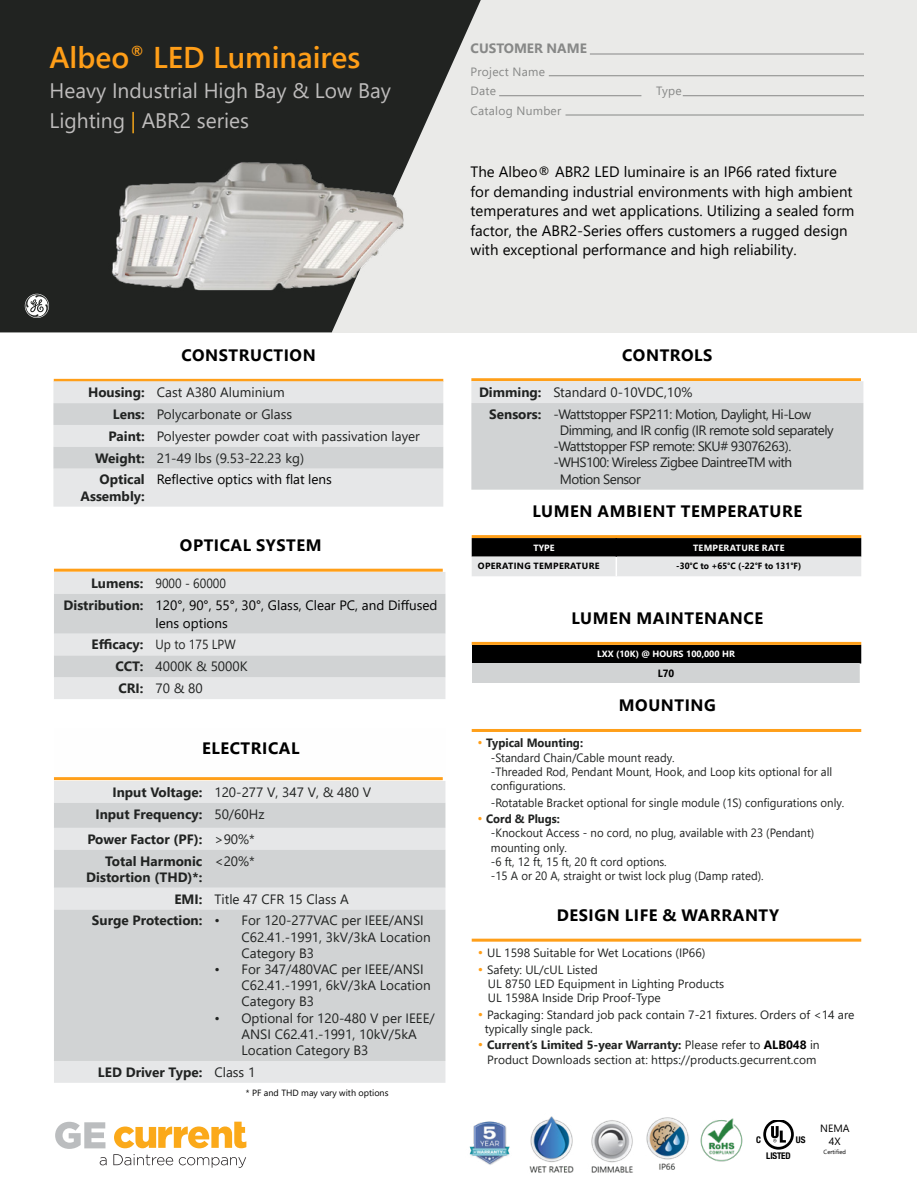
<style>
.page{position:relative;width:918px;height:1188px;background:#fff}
.page>*{position:absolute;margin:0;border:0;box-sizing:border-box;transform-origin:0 0}
.t1{font:600 30px "Segoe UI";color:#ff9e18}
.t2{font:21px/30px "Segoe UI";color:#bebcbc}
.t3{font:700 16.5px "Segoe UI";letter-spacing:.035em;color:#000}
.t4{font:15px/19.5px "Segoe UI";color:#000}
.t5{font:13.5px/16.2px "Segoe UI";color:#212322}
.t6{font:13.5px/21.9px "Segoe UI";letter-spacing:-.04em;color:#212322}
.t7{font:700 13.5px/21.9px "Segoe UI";color:#212322}
.t8{font:13.5px/18px "Segoe UI";color:#000}
.t9{font:700 13.5px "Segoe UI";color:#878887}
.t10{font:13.2px "Segoe UI";color:#212322;scale:.92 1}
.t11{font:12px/14.4px "Segoe UI";color:#212322;scale:.95 1}
.t12{font:12px/14.4px "Segoe UI";color:#212322}
.t13{font:12px/19.5px "Segoe UI";letter-spacing:.02em;color:#878887}
.t14{font:10.5px/12.6px "Segoe UI";color:#000;text-align:center}
.t15{font:700 10.5px "Segoe UI";color:#000;scale:.95 1}
.t16{font:700 condensed 9.15px "Helvetica Neue";letter-spacing:-.02em;color:#000}
.t17{font:700 9px "Segoe UI";color:#fff}
.t18{font:9px "Segoe UI";color:#000}
.t19{font:700 9px "Segoe UI";color:#000;scale:.95 1}
.t20{font:700 9px "Segoe UI";letter-spacing:.035em;color:#000}
.t21{font:700 9px "Segoe UI";letter-spacing:.035em;color:#fff}
.t22{font:6px "Segoe UI";color:#000}
.s1{color:#fba919}
.s2{font-weight:700}
.s3{font-weight:700;font-size:13.5px}
.s4{font-weight:700;color:#212322}
.s5{font-weight:400}
.s6{font-size:13.5px;color:#ff9f19}
.s7{font-weight:700;color:#000}
</style>
<div class="page">
<div style="left:0;top:0;width:917px;height:332px;background:#eaeae8"></div>
<svg style="left:0;top:0;width:481px;height:332px;fill:#212321"></svg>
<svg style="left:25px;top:294px;width:24px;height:24px"></svg>
<img style="left:700px;top:1118px;width:43px;height:44px">
<svg style="left:100px;top:1157px;width:7px;height:8px"></svg>
<svg style="left:113px;top:1154px;width:60px;height:11px"></svg>
<svg style="left:179px;top:1157px;width:67px;height:11px"></svg>
<svg style="left:55px;top:1122px;width:50px;height:27px"></svg>
<svg style="left:114px;top:1122px;width:132px;height:26px"></svg>
<hr style="left:549px;top:75px;width:315px;height:1px;background:#878887">
<hr style="left:499px;top:95px;width:142px;height:1px;background:#878887">
<hr style="left:683px;top:95px;width:181px;height:1px;background:#878887">
<hr style="left:566px;top:115px;width:298px;height:1px;background:#878887">
<hr style="left:590px;top:54px;width:274px;height:1px;background:#878887">
<svg style="left:763px;top:1120px;width:31px;height:30px"></svg>
<hr style="left:54px;top:569px;width:389px;height:3px;background:#ff9f19">
<hr style="left:54px;top:379px;width:389px;height:3px;background:#ff9f19">
<div style="left:53px;top:381px;width:390px;height:126px;background:#e6e7e8"></div>
<svg style="left:53px;top:403px;width:390px;height:66px;background:#d8dadb"></svg>
<hr style="left:471px;top:378px;width:390px;height:3px;background:#ff9f19">
<svg style="left:471px;top:381px;width:392px;height:109px;background:#d5d7d8"></svg>
<hr style="left:472px;top:535px;width:389px;height:3px;background:#ff9f19">
<svg style="left:472px;top:538px;width:389px;height:38px;background:#777778"></svg>
<hr style="left:472px;top:642px;width:389px;height:3px;background:#ff9f19">
<div style="left:472px;top:645px;width:389px;height:18px;background:#000"></div>
<div style="left:472px;top:663px;width:389px;height:20px;background:#d1d3d4"></div>
<svg style="left:860px;top:663px;width:1px;height:20px"></svg>
<hr style="left:54px;top:777px;width:389px;height:3px;background:#ff9f19">
<div style="left:54px;top:781px;width:391px;height:302px;background:#e6e7e8"></div>
<svg style="left:54px;top:803px;width:391px;height:258px;background:#d4d6d7"></svg>
<hr style="left:472px;top:729px;width:389px;height:3px;background:#ff9f19">
<hr style="left:472px;top:939px;width:389px;height:3px;background:#ff9f19">
<img style="left:469px;top:1121px;width:41px;height:44px">
<img style="left:646px;top:1117px;width:43px;height:53px">
<img style="left:529px;top:1116px;width:104px;height:57px">
<img style="left:91px;top:120px;width:325px;height:213px">
<div style="left:54px;top:572px;width:391px;height:127px;background:#e6e7e8"></div>
<svg style="left:54px;top:594px;width:391px;height:83px;background:#d6d8d9"></svg>
<h1 class="t1" style="left:50px;top:29px;width:312px">Albeo<sup>®</sup> LED Luminaires</h1>
<h2 class="t2" style="left:50px;top:74px;width:343px">Heavy Industrial High Bay &amp; Low Bay<br>Lighting <span class="s1">|</span> ABR2 series</h2>
<p class="t9" style="left:471px;top:36px;width:118px">CUSTOMER NAME</p>
<p class="t13" style="left:471px;top:61px;width:76px">Project Name<br>Date</p>
<p class="t13" style="left:471px;top:100px;width:92px">Catalog Number</p>
<p class="t13" style="left:656px;top:80px;width:27px">Type</p>
<p class="t4" style="left:471px;top:161px;width:386px">The Albeo® ABR2 LED luminaire is an IP66 rated fixture for demanding industrial environments with high ambient temperatures and wet applications. Utilizing a sealed form factor, the ABR2-Series offers customers a rugged design with exceptional performance and high reliability.</p>
<p class="t3" style="left:181px;top:339px;width:136px">CONSTRUCTION</p>
<p class="t5" style="left:88px;top:383px;width:198px"><span class="s2">Housing:</span> Cast A380 Aluminium</p>
<p class="t5" style="left:113px;top:405px;width:181px"><span class="s2">Lens:</span> Polycarbonate or Glass</p>
<p class="t5" style="left:109px;top:427px;width:313px"><span class="s2">Paint:</span> Polyester powder coat with passivation layer</p>
<p class="t5" style="left:95px;top:449px;width:211px"><span class="s2">Weight:</span> 21-49 lbs (9.53-22.23 kg)</p>
<p class="t7" style="left:99px;top:468px;width:47px">Optical</p>
<p class="t7" style="left:81px;top:484px;width:66px">Assembly:</p>
<p class="t8" style="left:157px;top:469px;width:177px">Reflective optics with flat lens</p>
<p class="t3" style="left:180px;top:530px;width:143px">OPTICAL SYSTEM</p>
<p class="t10" style="left:91px;top:571px;width:148px"><span class="s3">Lumens:</span> 9000 - 60000</p>
<p class="t8" style="left:156px;top:595px;width:284px;text-indent:-92px"><span class="s4">Distribution:</span> 120°, 90°, 55°, 30°, Glass, Clear PC, and Diffused lens options</p>
<p class="t10" style="left:92px;top:632px;width:158px"><span class="s3">Efficacy:</span> Up to 175 LPW</p>
<p class="t5" style="left:116px;top:654px;width:133px;line-height:21.9px"><span class="s2">CCT:</span> 4000K &amp; 5000K<br><span class="s2">CRI:</span> 70 &amp; 80</p>
<p class="t3" style="left:202px;top:733px;width:99px">ELECTRICAL</p>
<p class="t7" style="left:95px;top:780px;width:277px;text-indent:17px">Input Voltage: <span class="s5">120-277 V, 347 V, &amp; 480 V<br></span>Input Frequency: <span class="s5">50/60Hz</span></p>
<p class="t7" style="left:105px;top:827px;width:151px;text-indent:-18px">Power Factor (PF): <span class="s5">&gt;90%*<br></span>Total Harmonic</p>
<p class="t7" style="left:86px;top:865px;width:118px">Distortion (THD)*:</p>
<p class="t5" style="left:214px;top:851px;width:42px">&lt;20%*</p>
<p class="t7" style="left:92px;top:887px;width:258px;text-indent:82px">EMI: <span class="s5">Title 47 CFR 15 Class A<br></span>Surge Protection: <span class="s5">•</span></p>
<p class="t5" style="left:241px;top:911px;width:191px">For 120-277VAC per IEEE/ANSI<br>C62.41.-1991, 3kV/3kA Location<br>Category B3</p>
<p class="t5" style="left:241px;top:960px;width:191px;text-indent:-27px">• For 347/480VAC per IEEE/ANSI<br>C62.41.-1991, 6kV/3kA Location<br>Category B3</p>
<p class="t5" style="left:241px;top:1008px;width:195px;text-indent:-27px">• Optional for 120-480 V per IEEE/<br>ANSI C62.41.-1991, 10kV/5kA<br>Location Category B3</p>
<p class="t7" style="left:98px;top:1060px;width:159px">LED Driver Type: <span class="s5">Class 1</span></p>
<p class="t18" style="left:246px;top:1085px;width:144px">* PF and THD may vary with options</p>
<p class="t3" style="left:622px;top:339px;width:92px">CONTROLS</p>
<p class="t6" style="left:489px;top:380px;width:323px;text-indent:-10px"><span class="s2">Dimming:</span> Standard 0-10VDC,10%<br><span class="s2">Sensors:</span> -Wattstopper FSP211: Motion, Daylight, Hi-Low</p>
<p class="t6" style="left:560px;top:418px;width:275px">Dimming, and IR config (IR remote sold separately</p>
<p class="t6" style="left:554px;top:434px;width:239px">-Wattstopper FSP remote: SKU# 93076263).</p>
<p class="t6" style="left:554px;top:451px;width:240px">-WHS100: Wireless Zigbee DaintreeTM with</p>
<p class="t6" style="left:560px;top:467px;width:82px">Motion Sensor</p>
<p class="t3" style="left:533px;top:496px;width:271px">LUMEN AMBIENT TEMPERATURE</p>
<p class="t17" style="left:533px;top:539px;width:23px">TYPE</p>
<p class="t21" style="left:693px;top:539px;width:93px">TEMPERATURE RATE</p>
<p class="t20" style="left:478px;top:558px;width:123px">OPERATING TEMPERATURE</p>
<p class="t19" style="left:676px;top:558px;width:133px">-30°C to +65°C (-22°F to 131°F)</p>
<p class="t3" style="left:572px;top:603px;width:193px">LUMEN MAINTENANCE</p>
<p class="t17" style="left:597px;top:646px;width:139px">LXX (10K) @ HOURS 100,000 HR</p>
<p class="t15" style="left:658px;top:663px;width:19px">L70</p>
<p class="t3" style="left:619px;top:690px;width:98px">MOUNTING</p>
<p class="t11" style="left:491px;top:735px;width:361px;text-indent:-13px"><span class="s6">•</span> <span class="s2">Typical Mounting:<br></span>-Standard Chain/Cable mount ready.<br>-Threaded Rod, Pendant Mount, Hook, and Loop kits optional for all configurations.</p>
<p class="t11" style="left:491px;top:794px;width:374px">-Rotatable Bracket optional for single module (1S) configurations only.</p>
<p class="t11" style="left:491px;top:810px;width:342px;text-indent:-13px"><span class="s6">•</span> <span class="s2">Cord &amp; Plugs:<br></span>-Knockout Access - no cord, no plug, available with 23 (Pendant) mounting only.<br>-6 ft, 12 ft, 15 ft, 20 ft cord options.<br>-15 A or 20 A, straight or twist lock plug (Damp rated).</p>
<p class="t3" style="left:557px;top:900px;width:224px">DESIGN LIFE &amp; WARRANTY</p>
<p class="t12" style="left:478px;top:945px;width:229px"><span class="s6">•</span> UL 1598 Suitable for Wet Locations (IP66)</p>
<p class="t12" style="left:488px;top:961px;width:238px;text-indent:-10px"><span class="s6">•</span> Safety: UL/cUL Listed<br>UL 8750 LED Equipment in Lighting Products<br>UL 1598A Inside Drip Proof-Type</p>
<p class="t12" style="left:485px;top:1006px;width:371px;text-indent:-7px"><span class="s6">•</span> Packaging: Standard job pack contain 7-21 fixtures. Orders of &lt;14 are typically single pack.</p>
<p class="t12" style="left:478px;top:1037px;width:343px;text-align:center"><span class="s6">•</span> <span class="s2">Current’s Limited 5-year Warranty:</span> Please refer to <span class="s7">ALB048</span> in<br>Product Downloads section at: https://products.gecurrent.com</p>
<p class="t16" style="left:756px;top:1132px;width:6px">C</p>
<p class="t16" style="left:796px;top:1132px;width:11px">US</p>
<p class="t16" style="left:766px;top:1148px;width:26px">LISTED</p>
<p class="t14" style="left:820px;top:1121px;width:31px">NEMA<br>4X</p>
<p class="t22" style="left:824px;top:1146px;width:24px">Certified</p>
</div>
